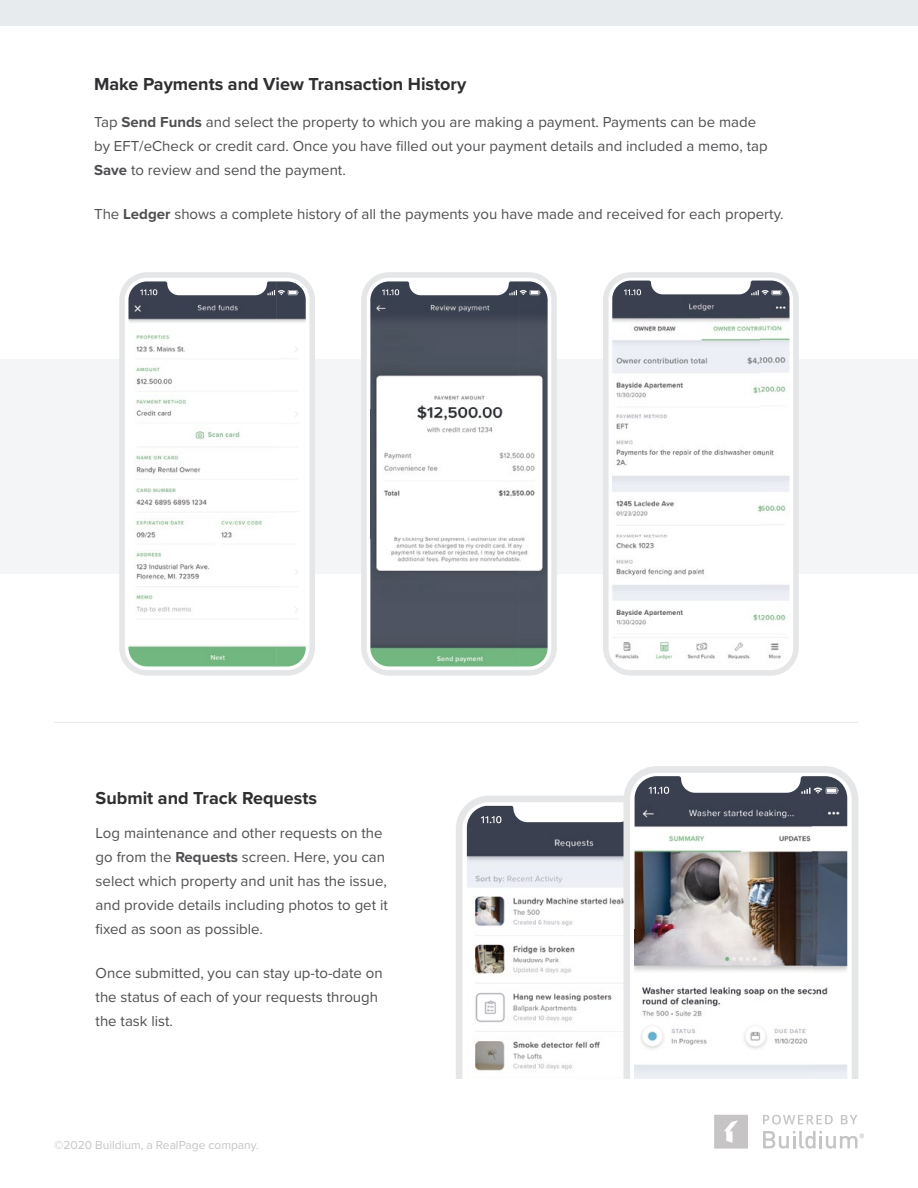
<style>
.page{position:relative;width:918px;height:1188px;background:#fff}
.page>*{position:absolute;margin:0;border:0;box-sizing:border-box;transform-origin:0 0}
.t1{font:700 18px "Proxima Nova";color:#2f2f31}
.t2{font:15px/24px "Proxima Nova";color:#4f4f52}
.t3{font:12px "Proxima Nova";color:#c6c4c4}
.s1{font-weight:700}
</style>
<div class="page">
<div style="left:0;top:359px;width:918px;height:215px;background:#f4f5f6"></div>
<svg style="left:456px;top:796px;width:167px;height:283px;background:#e6e7e8"></svg>
<svg style="left:462px;top:802px;width:161px;height:277px"></svg>
<img style="left:472px;top:806px;width:151px;height:16px">
<img style="left:467px;top:959px;width:156px;height:120px">
<svg style="left:481px;top:816px;width:20px;height:7px"></svg>
<svg style="left:623px;top:766px;width:235px;height:313px;background:#e7e8e9"></svg>
<svg style="left:630px;top:773px;width:222px;height:306px"></svg>
<img style="left:635px;top:776px;width:212px;height:303px">
<svg style="left:801px;top:787px;width:38px;height:7px"></svg>
<svg style="left:649px;top:787px;width:20px;height:7px"></svg>
<hr style="left:54px;top:722px;width:804px;height:1px;background:#e7ebee">
<div style="left:119px;top:272px;width:196px;height:404px;background:#e5e6e7;border-radius:28px"></div>
<div style="left:125px;top:278px;width:184px;height:392px;background:#fff;border-radius:22px"></div>
<img style="left:128px;top:281px;width:178px;height:385px">
<svg style="left:267px;top:289px;width:32px;height:6px"></svg>
<svg style="left:140px;top:289px;width:17px;height:6px"></svg>
<div style="left:361px;top:272px;width:196px;height:404px;background:#e5e6e7;border-radius:28px"></div>
<div style="left:367px;top:278px;width:184px;height:392px;background:#fff;border-radius:22px"></div>
<img style="left:370px;top:281px;width:178px;height:385px">
<svg style="left:509px;top:289px;width:32px;height:6px"></svg>
<svg style="left:382px;top:289px;width:17px;height:6px"></svg>
<div style="left:603px;top:272px;width:196px;height:404px;background:#e5e6e7;border-radius:28px"></div>
<div style="left:609px;top:278px;width:184px;height:392px;background:#fff;border-radius:22px"></div>
<img style="left:612px;top:281px;width:178px;height:385px">
<svg style="left:751px;top:289px;width:32px;height:6px"></svg>
<svg style="left:624px;top:289px;width:17px;height:6px"></svg>
<div style="left:0;top:0;width:918px;height:26px;background:#e7ebee"></div>
<svg style="left:714px;top:1115px;width:34px;height:34px"></svg>
<svg style="left:763px;top:1131px;width:101px;height:18px"></svg>
<svg style="left:763px;top:1115px;width:70px;height:9px"></svg>
<svg style="left:841px;top:1115px;width:17px;height:9px"></svg>
<p class="t1" style="left:94px;top:70px;width:374px">Make Payments and View Transaction History</p>
<p class="t2" style="left:94px;top:109px;width:675px">Tap <span class="s1">Send Funds</span> and select the property to which you are making a payment. Payments can be made by EFT/eCheck or credit card. Once you have filled out your payment details and included a memo, tap<br><span class="s1">Save</span> to review and send the payment.</p>
<p class="t2" style="left:94px;top:202px;width:691px">The <span class="s1">Ledger</span> shows a complete history of all the payments you have made and received for each property.</p>
<p class="t1" style="left:96px;top:785px;width:223px">Submit and Track Requests</p>
<p class="t2" style="left:96px;top:821px;width:294px">Log maintenance and other requests on the go from the <span class="s1">Requests</span> screen. Here, you can select which property and unit has the issue, and provide details including photos to get it fixed as soon as possible.</p>
<p class="t2" style="left:96px;top:961px;width:289px">Once submitted, you can stay up-to-date on the status of each of your requests through the task list.</p>
<p class="t3" style="left:54px;top:1136px;width:206px">©2020 Buildium, a RealPage company.</p>
</div>
